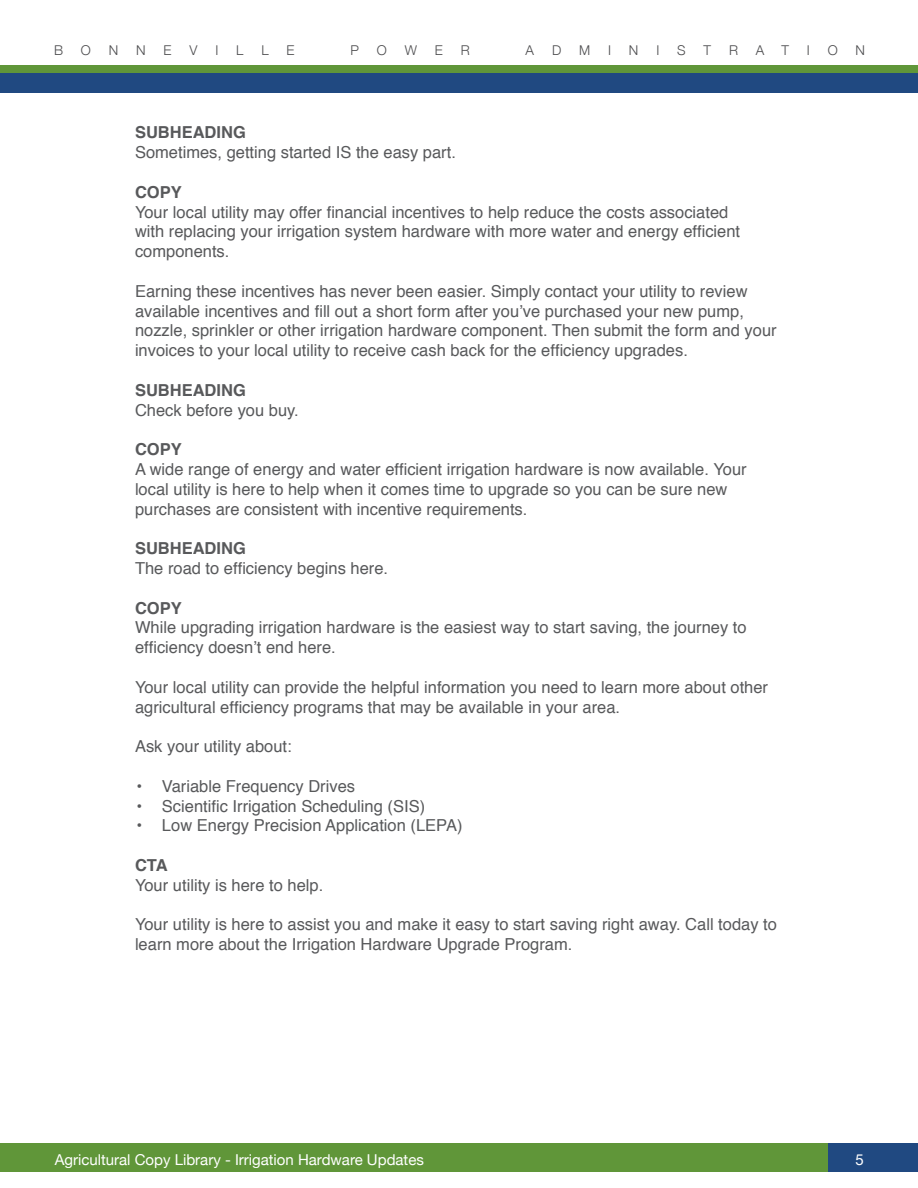
<style>
.page{position:relative;width:918px;height:1188px;background:#fff}
.page>*{position:absolute;margin:0;border:0;box-sizing:border-box;transform-origin:0 0}
.t1{font:16.5px/19.8px "Helvetica";color:#58595b}
.t2{font:700 16.5px "Helvetica";color:#58595b}
.t3{font:15px "Helvetica Neue";color:#fff}
.t4{font:300 13.5px "Helvetica Neue";color:#4d4d4f}
</style>
<div class="page">
<div style="left:0;top:66px;width:918px;height:27px;background:#204981"></div>
<div style="left:0;top:66px;width:918px;height:7px;background:#609639"></div>
<div style="left:0;top:1143px;width:828px;height:29px;background:#609639"></div>
<div style="left:828px;top:1143px;width:90px;height:29px;background:#204981"></div>
<p class="t4" style="left:54px;top:39px;width:11px">B</p>
<p class="t4" style="left:81px;top:39px;width:12px">O</p>
<p class="t4" style="left:109px;top:39px;width:11px">N</p>
<p class="t4" style="left:136px;top:39px;width:11px">N</p>
<p class="t4" style="left:164px;top:39px;width:10px">E</p>
<p class="t4" style="left:189px;top:39px;width:10px">V</p>
<p class="t4" style="left:215px;top:39px;width:4px">I</p>
<p class="t4" style="left:236px;top:39px;width:9px">L</p>
<p class="t4" style="left:261px;top:39px;width:9px">L</p>
<p class="t4" style="left:287px;top:39px;width:10px">E</p>
<p class="t4" style="left:350px;top:39px;width:10px">P</p>
<p class="t4" style="left:377px;top:39px;width:12px">O</p>
<p class="t4" style="left:405px;top:39px;width:14px">W</p>
<p class="t4" style="left:435px;top:39px;width:10px">E</p>
<p class="t4" style="left:461px;top:39px;width:11px">R</p>
<p class="t4" style="left:526px;top:39px;width:10px">A</p>
<p class="t4" style="left:552px;top:39px;width:11px">D</p>
<p class="t4" style="left:579px;top:39px;width:13px">M</p>
<p class="t4" style="left:608px;top:39px;width:4px">I</p>
<p class="t4" style="left:629px;top:39px;width:11px">N</p>
<p class="t4" style="left:656px;top:39px;width:4px">I</p>
<p class="t4" style="left:677px;top:39px;width:10px">S</p>
<p class="t4" style="left:704px;top:39px;width:9px">T</p>
<p class="t4" style="left:729px;top:39px;width:11px">R</p>
<p class="t4" style="left:756px;top:39px;width:10px">A</p>
<p class="t4" style="left:781px;top:39px;width:9px">T</p>
<p class="t4" style="left:807px;top:39px;width:4px">I</p>
<p class="t4" style="left:828px;top:39px;width:12px">O</p>
<p class="t4" style="left:856px;top:39px;width:11px">N</p>
<p class="t2" style="left:135px;top:119px;width:112px">SUBHEADING</p>
<p class="t1" style="left:135px;top:143px;width:322px">Sometimes, getting started IS the easy part.</p>
<p class="t2" style="left:135px;top:179px;width:48px">COPY</p>
<p class="t1" style="left:135px;top:202px;width:607px">Your local utility may offer financial incentives to help reduce the costs associated with replacing your irrigation system hardware with more water and energy efficient components.</p>
<p class="t1" style="left:135px;top:282px;width:643px">Earning these incentives has never been easier. Simply contact your utility to review available incentives and fill out a short form after you’ve purchased your new pump, nozzle, sprinkler or other irrigation hardware component. Then submit the form and your invoices to your local utility to receive cash back for the efficiency upgrades.</p>
<p class="t2" style="left:135px;top:377px;width:112px">SUBHEADING</p>
<p class="t1" style="left:135px;top:400px;width:165px">Check before you buy.</p>
<p class="t2" style="left:135px;top:436px;width:48px">COPY</p>
<p class="t1" style="left:135px;top:460px;width:613px">A wide range of energy and water efficient irrigation hardware is now available. Your local utility is here to help when it comes time to upgrade so you can be sure new purchases are consistent with incentive requirements.</p>
<p class="t2" style="left:135px;top:535px;width:112px">SUBHEADING</p>
<p class="t1" style="left:135px;top:559px;width:255px">The road to efficiency begins here.</p>
<p class="t2" style="left:135px;top:595px;width:48px">COPY</p>
<p class="t1" style="left:135px;top:618px;width:613px">While upgrading irrigation hardware is the easiest way to start saving, the journey to efficiency doesn’t end here.</p>
<p class="t1" style="left:135px;top:678px;width:635px">Your local utility can provide the helpful information you need to learn more about other agricultural efficiency programs that may be available in your area.</p>
<p class="t1" style="left:135px;top:737px;width:158px">Ask your utility about:</p>
<p class="t1" style="left:137px;top:777px;width:220px">• Variable Frequency Drives</p>
<p class="t1" style="left:137px;top:796px;width:290px">• Scientific Irrigation Scheduling (SIS)</p>
<p class="t1" style="left:137px;top:816px;width:328px">• Low Energy Precision Application (LEPA)</p>
<p class="t2" style="left:135px;top:852px;width:34px">CTA</p>
<p class="t1" style="left:135px;top:876px;width:190px">Your utility is here to help.</p>
<p class="t1" style="left:135px;top:915px;width:643px">Your utility is here to assist you and make it easy to start saving right away. Call today to learn more about the Irrigation Hardware Upgrade Program.</p>
<p class="t3" style="left:55px;top:1148px;width:371px">Agricultural Copy Library - Irrigation Hardware Updates</p>
<p class="t3" style="left:856px;top:1148px;width:10px">5</p>
</div>
